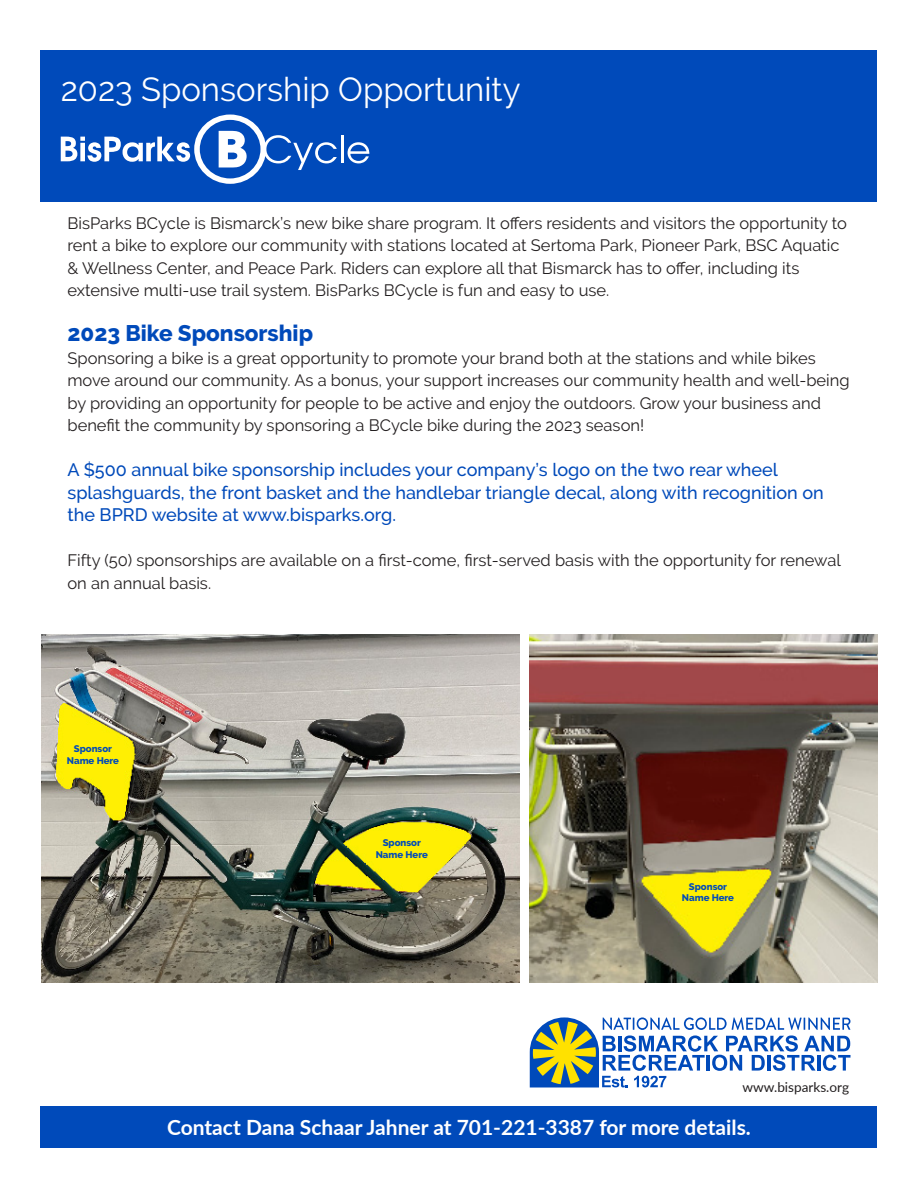
<style>
.page{position:relative;width:918px;height:1188px;background:#fff}
.page>*{position:absolute;margin:0;border:0;box-sizing:border-box;transform-origin:0 0}
.t1{font:33.3px "Raleway";color:#fff}
.body_copy{font:800 22.5px "Raleway";color:#004aba}
.body_copy-2{font:700 21px "Lato";color:#fff}
.body_copy-3{font:500 18px/22.5px "Raleway";color:#004aba}
.body_copy-4{font:16.5px/22.5px "Raleway";color:#231f20}
.body_copy-5{font:13.5px "Lato";color:#231f20}
.body_copy-6{font:800 9.6px/11.6px "Raleway";color:#004aba;text-align:center}
</style>
<div class="page">
<div style="left:40px;top:50px;width:838px;height:151px;background:#004aba"></div>
<div style="left:40px;top:1106px;width:838px;height:42px;background:#004aba"></div>
<svg style="left:530px;top:1017px;width:320px;height:71px"></svg>
<img style="left:41px;top:634px;width:478px;height:348px">
<img style="left:530px;top:634px;width:348px;height:349px">
<svg style="left:61px;top:115px;width:276px;height:69px"></svg>
<hr style="left:341px;top:136px;width:3px;height:27px;background:#fff">
<svg style="left:348px;top:142px;width:21px;height:21px"></svg>
<p class="t1" style="left:61px;top:70px;width:461px">2023 Sponsorship Opportunity</p>
<p class="body_copy-4" style="left:68px;top:212px;width:781px">BisParks BCycle is Bismarck’s new bike share program. It offers residents and visitors the opportunity to rent a bike to explore our community with stations located at Sertoma Park, Pioneer Park, BSC Aquatic &amp; Wellness Center, and Peace Park. Riders can explore all that Bismarck has to offer, including its extensive multi-use trail system. BisParks BCycle is fun and easy to use.</p>
<p class="body_copy" style="left:68px;top:320px;width:247px">2023 Bike Sponsorship</p>
<p class="body_copy-4" style="left:68px;top:347px;width:784px">Sponsoring a bike is a great opportunity to promote your brand both at the stations and while bikes move around our community. As a bonus, your support increases our community health and well-being by providing an opportunity for people to be active and enjoy the outdoors. Grow your business and benefit the community by sponsoring a BCycle bike during the 2023 season!</p>
<p class="body_copy-3" style="left:68px;top:459px;width:758px">A $500 annual bike sponsorship includes your company’s logo on the two rear wheel splashguards, the front basket and the handlebar triangle decal, along with recognition on the BPRD website at www.bisparks.org.</p>
<p class="body_copy-4" style="left:68px;top:549px;width:775px">Fifty (50) sponsorships are available on a first-come, first-served basis with the opportunity for renewal on an annual basis.</p>
<p class="body_copy-6" style="left:67px;top:743px;width:54px">Sponsor<br>Name Here</p>
<p class="body_copy-6" style="left:376px;top:837px;width:54px">Sponsor<br>Name Here</p>
<p class="body_copy-6" style="left:682px;top:881px;width:54px">Sponsor<br>Name Here</p>
<p class="body_copy-5" style="left:742px;top:1078px;width:108px">www.bisparks.org</p>
<p class="body_copy-2" style="left:167px;top:1112px;width:585px">Contact Dana Schaar Jahner at 701-221-3387 for more details.</p>
</div>
